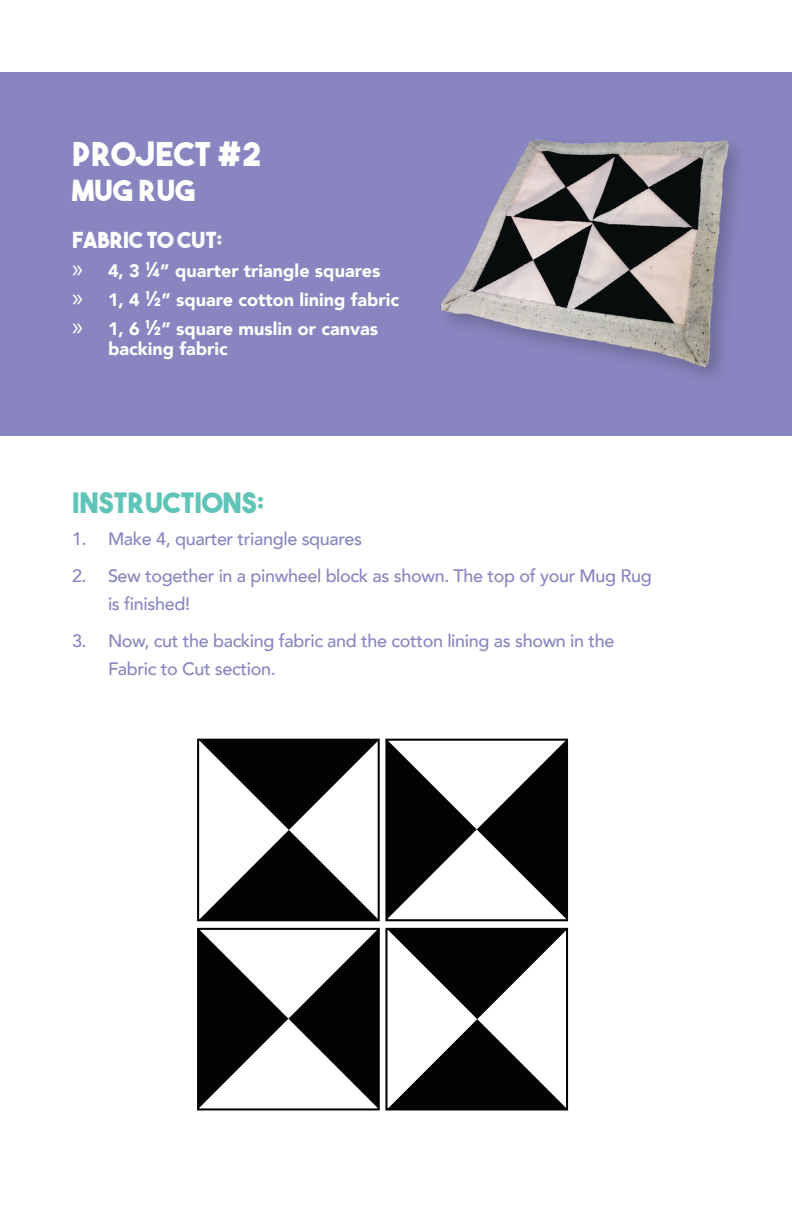
<style>
.page{position:relative;width:792px;height:1224px;background:#fff}
.page>*{position:absolute;margin:0;border:0;box-sizing:border-box;transform-origin:0 0}
.t1{font:32.8px "The Bold Font";letter-spacing:.01em;color:#fff}
.t2{font:28.8px "The Bold Font";letter-spacing:.01em;color:#fff}
.t3{font:28px "The Bold Font";color:#60c4b8}
.t4{font:22px "The Bold Font";color:#fff}
.t5{font:500 18px/28px "Avenir";letter-spacing:-.02em;color:#8885c0}
.t6{font:900 18px/20px "Avenir";color:#fff}
.s1{font-family:"Myriad Pro";font-weight:400;font-size:26px}
.s2{font-family:"Cocogoose";font-weight:400;font-size:20px}
</style>
<div class="page">
<div style="left:0;top:72px;width:792px;height:364px;background:#8885c0"></div>
<img style="left:441px;top:139px;width:288px;height:229px">
<svg style="left:198px;top:739px;width:182px;height:182px"></svg>
<svg style="left:386px;top:928px;width:182px;height:182px"></svg>
<svg style="left:386px;top:739px;width:182px;height:181px"></svg>
<svg style="left:198px;top:928px;width:181px;height:181px"></svg>
<p class="t1" style="left:72px;top:133px;width:191px">PROJECT #2</p>
<p class="t2" style="left:72px;top:172px;width:125px">MUG RUG</p>
<p class="t4" style="left:72px;top:226px;width:152px">FABRIC TO CUT:</p>
<p class="t6" style="left:72px;top:260px;width:310px"><span class="s1">»</span> 4, 3 <span class="s2">¼</span>” quarter triangle squares</p>
<p class="t6" style="left:72px;top:289px;width:329px"><span class="s1">»</span> 1, 4 <span class="s2">½</span>” square cotton lining fabric</p>
<p class="t6" style="left:108px;top:318px;width:272px;text-indent:-36px"><span class="s1">»</span> 1, 6 <span class="s2">½</span>” square muslin or canvas backing fabric</p>
<p class="t3" style="left:72px;top:485px;width:194px">INSTRUCTIONS:</p>
<p class="t5" style="left:72px;top:524px;width:292px">1. Make 4, quarter triangle squares</p>
<p class="t5" style="left:108px;top:561px;width:545px;text-indent:-36px">2. Sew together in a pinwheel block as shown. The top of your Mug Rug is finished!</p>
<p class="t5" style="left:108px;top:626px;width:508px;text-indent:-36px">3. Now, cut the backing fabric and the cotton lining as shown in the<br>Fabric to Cut section.</p>
</div>
